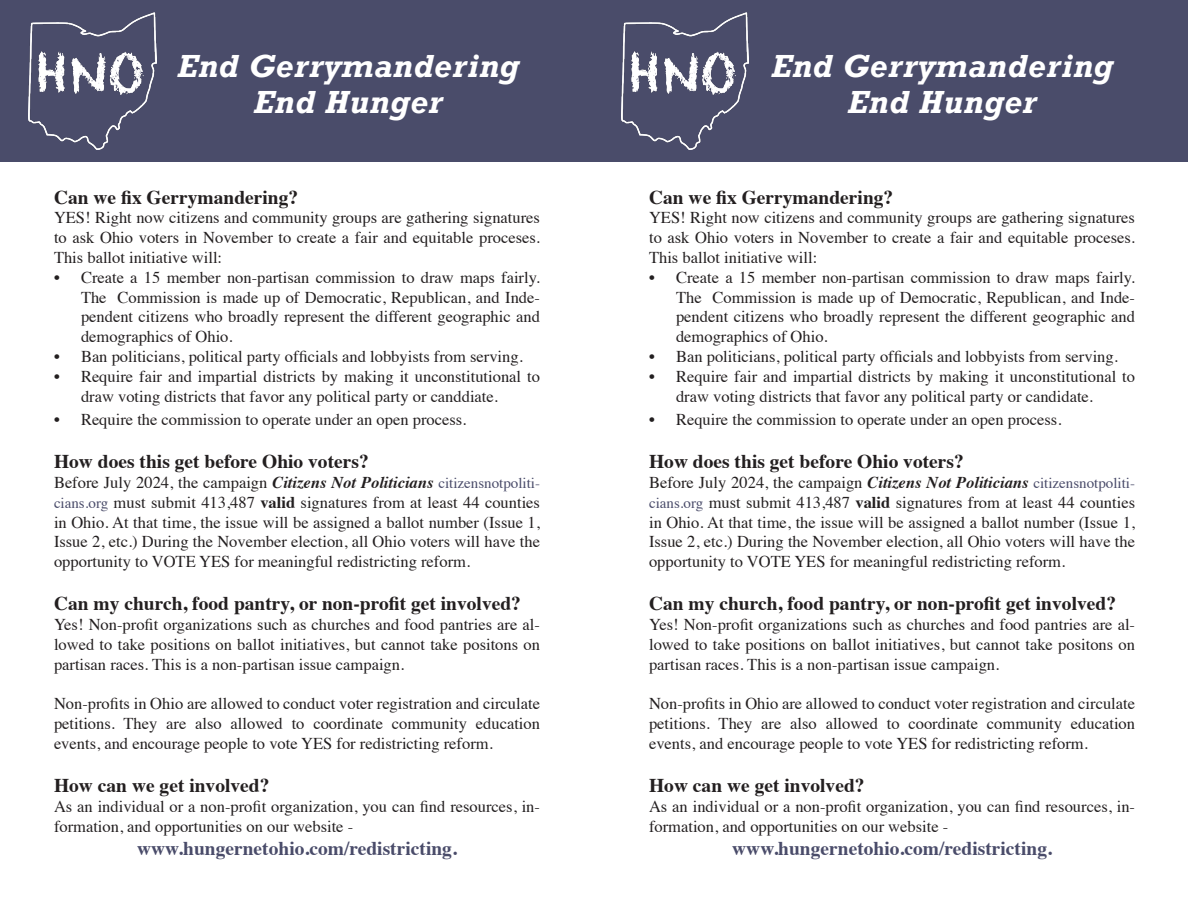
<style>
.page{position:relative;width:1188px;height:918px;background:#fff}
.page>*{position:absolute;margin:0;border:0;box-sizing:border-box;transform-origin:0 0}
.t1{font:italic 700 30px "Rockwell";letter-spacing:.025em;color:#fff}
.t2{font:700 19.5px "Times";color:#231f20}
.t3{font:700 19.5px "Times";color:#4a4c6a}
.t4{font:16.5px/19.8px "Times";color:#231f20;text-align:justify}
.s1{font-weight:700;font-style:italic}
.s2{font-size:15px;color:#4a4c6a}
.s3{font-weight:700}
</style>
<div class="page">
<div style="left:0;top:0;width:594px;height:162px;background:#4a4c6a"></div>
<img style="left:28px;top:12px;width:128px;height:138px">
<div style="left:594px;top:0;width:594px;height:162px;background:#4a4c6a"></div>
<img style="left:621px;top:12px;width:128px;height:138px">
<p class="t1" style="left:178px;top:46px;width:343px">End Gerrymandering</p>
<p class="t1" style="left:254px;top:82px;width:190px">End Hunger</p>
<p class="t2" style="left:54px;top:178px;width:246px">Can we fix Gerrymandering?</p>
<p class="t4" style="left:54px;top:207px;width:488px">YES! Right now citizens and community groups are gathering signatures to ask Ohio voters in November to create a fair and equitable proceses.<br>This ballot initiative will:</p>
<p class="t4" style="left:81px;top:266px;width:461px;text-indent:-27px">• Create a 15 member non-partisan commission to draw maps fairly.<br>The Commission is made up of Democratic, Republican, and Inde&shy;pendent citizens who broadly represent the different geographic and demographics of Ohio.</p>
<p class="t4" style="left:54px;top:345px;width:470px">• Ban politicians, political party officials and lobbyists from serving.</p>
<p class="t4" style="left:81px;top:365px;width:461px;text-indent:-27px">• Require fair and impartial districts by making it unconstitutional to draw voting districts that favor any political party or canddiate.</p>
<p class="t4" style="left:54px;top:408px;width:414px">• Require the commission to operate under an open process.</p>
<p class="t2" style="left:54px;top:443px;width:316px">How does this get before Ohio voters?</p>
<p class="t4" style="left:54px;top:471px;width:488px">Before July 2024, the campaign <span class="s1">Citizens Not Politicians</span> <span class="s2">citizensnotpoliti&shy;cians.org</span> must submit 413,487 <span class="s3">valid</span> signatures from at least 44 counties in Ohio. At that time, the issue will be assigned a ballot number (Issue 1, Issue 2, etc.) During the November election, all Ohio voters will have the opportunity to VOTE YES for meaningful redistricting reform.</p>
<p class="t2" style="left:54px;top:585px;width:469px">Can my church, food pantry, or non-profit get involved?</p>
<p class="t4" style="left:54px;top:613px;width:488px">Yes! Non-profit organizations such as churches and food pantries are al&shy;lowed to take positions on ballot initiatives, but cannot take positons on partisan races. This is a non-partisan issue campaign.</p>
<p class="t4" style="left:54px;top:693px;width:488px">Non-profits in Ohio are allowed to conduct voter registration and circulate petitions. They are also allowed to coordinate community education events, and encourage people to vote YES for redistricting reform.</p>
<p class="t2" style="left:54px;top:767px;width:217px">How can we get involved?</p>
<p class="t4" style="left:54px;top:795px;width:487px">As an individual or a non-profit organization, you can find resources, in&shy;formation, and opportunities on our website -</p>
<p class="t3" style="left:137px;top:830px;width:321px">www.hungernetohio.com/redistricting.</p>
<p class="t1" style="left:772px;top:46px;width:343px">End Gerrymandering</p>
<p class="t1" style="left:848px;top:82px;width:190px">End Hunger</p>
<p class="t2" style="left:649px;top:178px;width:246px">Can we fix Gerrymandering?</p>
<p class="t4" style="left:649px;top:207px;width:488px">YES! Right now citizens and community groups are gathering signatures to ask Ohio voters in November to create a fair and equitable proceses.<br>This ballot initiative will:</p>
<p class="t4" style="left:676px;top:266px;width:461px;text-indent:-27px">• Create a 15 member non-partisan commission to draw maps fairly.<br>The Commission is made up of Democratic, Republican, and Inde&shy;pendent citizens who broadly represent the different geographic and demographics of Ohio.</p>
<p class="t4" style="left:649px;top:345px;width:470px">• Ban politicians, political party officials and lobbyists from serving.</p>
<p class="t4" style="left:676px;top:365px;width:461px;text-indent:-27px">• Require fair and impartial districts by making it unconstitutional to draw voting districts that favor any political party or candidate.</p>
<p class="t4" style="left:649px;top:408px;width:414px">• Require the commission to operate under an open process.</p>
<p class="t2" style="left:649px;top:443px;width:316px">How does this get before Ohio voters?</p>
<p class="t4" style="left:649px;top:471px;width:488px">Before July 2024, the campaign <span class="s1">Citizens Not Politicians</span> <span class="s2">citizensnotpoliti&shy;cians.org</span> must submit 413,487 <span class="s3">valid</span> signatures from at least 44 counties in Ohio. At that time, the issue will be assigned a ballot number (Issue 1, Issue 2, etc.) During the November election, all Ohio voters will have the opportunity to VOTE YES for meaningful redistricting reform.</p>
<p class="t2" style="left:649px;top:585px;width:469px">Can my church, food pantry, or non-profit get involved?</p>
<p class="t4" style="left:649px;top:613px;width:488px">Yes! Non-profit organizations such as churches and food pantries are al&shy;lowed to take positions on ballot initiatives, but cannot take positons on partisan races. This is a non-partisan issue campaign.</p>
<p class="t4" style="left:649px;top:693px;width:488px">Non-profits in Ohio are allowed to conduct voter registration and circulate petitions. They are also allowed to coordinate community education events, and encourage people to vote YES for redistricting reform.</p>
<p class="t2" style="left:649px;top:767px;width:217px">How can we get involved?</p>
<p class="t4" style="left:649px;top:795px;width:487px">As an individual or a non-profit organization, you can find resources, in&shy;formation, and opportunities on our website -</p>
<p class="t3" style="left:732px;top:830px;width:321px">www.hungernetohio.com/redistricting.</p>
</div>
